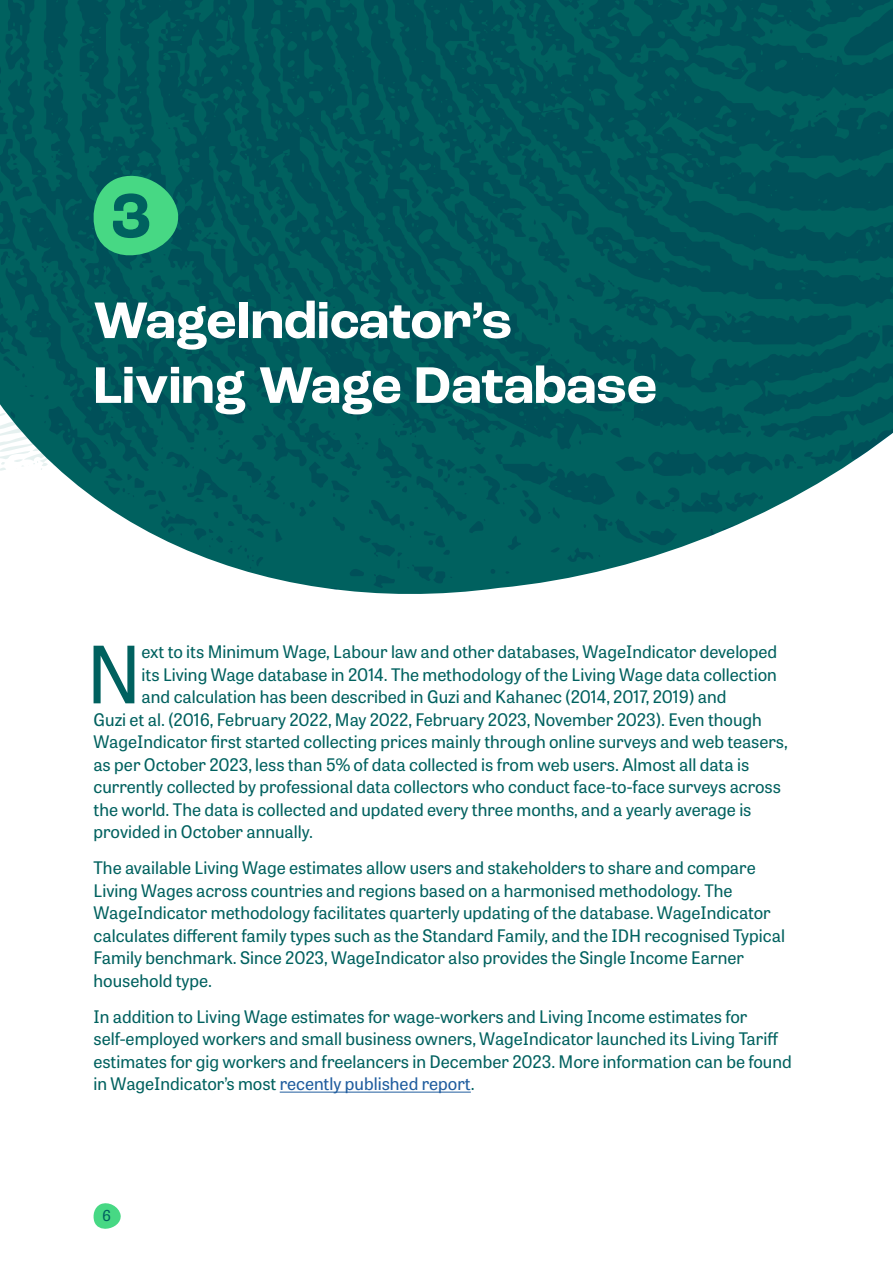
<style>
.page{position:relative;width:893px;height:1263px;background:#fff}
.page>*{position:absolute;margin:0;border:0;box-sizing:border-box;transform-origin:0 0}
.t1{font:78.6px "Tablet Gothic";color:#00615f}
.t2{font:700 66px "Roc Grotesk";color:#00615f}
.t3{font:700 54px/64.8px "Roc Grotesk";color:#fff}
.t4{font:17.25px/22.5px "Tablet Gothic";color:#00615f}
.t5{font:15px "Tablet Gothic";color:#00615f}
.s1{color:#205d9e}
</style>
<div class="page">
<svg style="left:93px;top:1203px;width:28px;height:26px"></svg>
<svg style="left:0;top:0;width:893px;height:594px;fill:#00615f"></svg>
<svg style="left:90px;top:168px;width:91px;height:89px"></svg>
<hr style="left:280px;top:1092px;width:191px;height:1px;background:#205d9e">
<h2 class="t2" style="left:111px;top:175px;width:41px">3</h2>
<h3 class="t3" style="left:94px;top:289px;width:565px">WageIndicator’s<br>Living Wage Database</h3>
<h1 class="t1" style="left:86px;top:620px;width:57px">N</h1>
<p class="t4" style="left:142px;top:640px;width:637px">ext to its Minimum Wage, Labour law and other databases, WageIndicator developed</p>
<p class="t4" style="left:142px;top:662px;width:637px">its Living Wage database in 2014. The methodology of the Living Wage data collection</p>
<p class="t4" style="left:142px;top:685px;width:586px">and calculation has been described in Guzi and Kahanec (2014, 2017, 2019) and</p>
<p class="t4" style="left:94px;top:707px;width:670px">Guzi et al. (2016, February 2022, May 2022, February 2023, November 2023). Even though</p>
<p class="t4" style="left:94px;top:730px;width:695px">WageIndicator first started collecting prices mainly through online surveys and web teasers,</p>
<p class="t4" style="left:94px;top:752px;width:657px">as per October 2023, less than 5% of data collected is from web users. Almost all data is</p>
<p class="t4" style="left:94px;top:775px;width:689px">currently collected by professional data collectors who conduct face-to-face surveys across</p>
<p class="t4" style="left:94px;top:797px;width:659px">the world. The data is collected and updated every three months, and a yearly average is</p>
<p class="t4" style="left:94px;top:820px;width:221px">provided in October annually.</p>
<p class="t4" style="left:94px;top:856px;width:693px">The available Living Wage estimates allow users and stakeholders to share and compare Living Wages across countries and regions based on a harmonised methodology. The WageIndicator methodology facilitates quarterly updating of the database. WageIndicator calculates different family types such as the Standard Family, and the IDH recognised Typical Family benchmark. Since 2023, WageIndicator also provides the Single Income Earner household type.</p>
<p class="t4" style="left:94px;top:1004px;width:700px">In addition to Living Wage estimates for wage-workers and Living Income estimates for self-employed workers and small business owners, WageIndicator launched its Living Tariff estimates for gig workers and freelancers in December 2023. More information can be found in WageIndicator’s most <span class="s1">recently published report</span>.</p>
<p class="t5" style="left:102px;top:1205px;width:10px">6</p>
</div>
